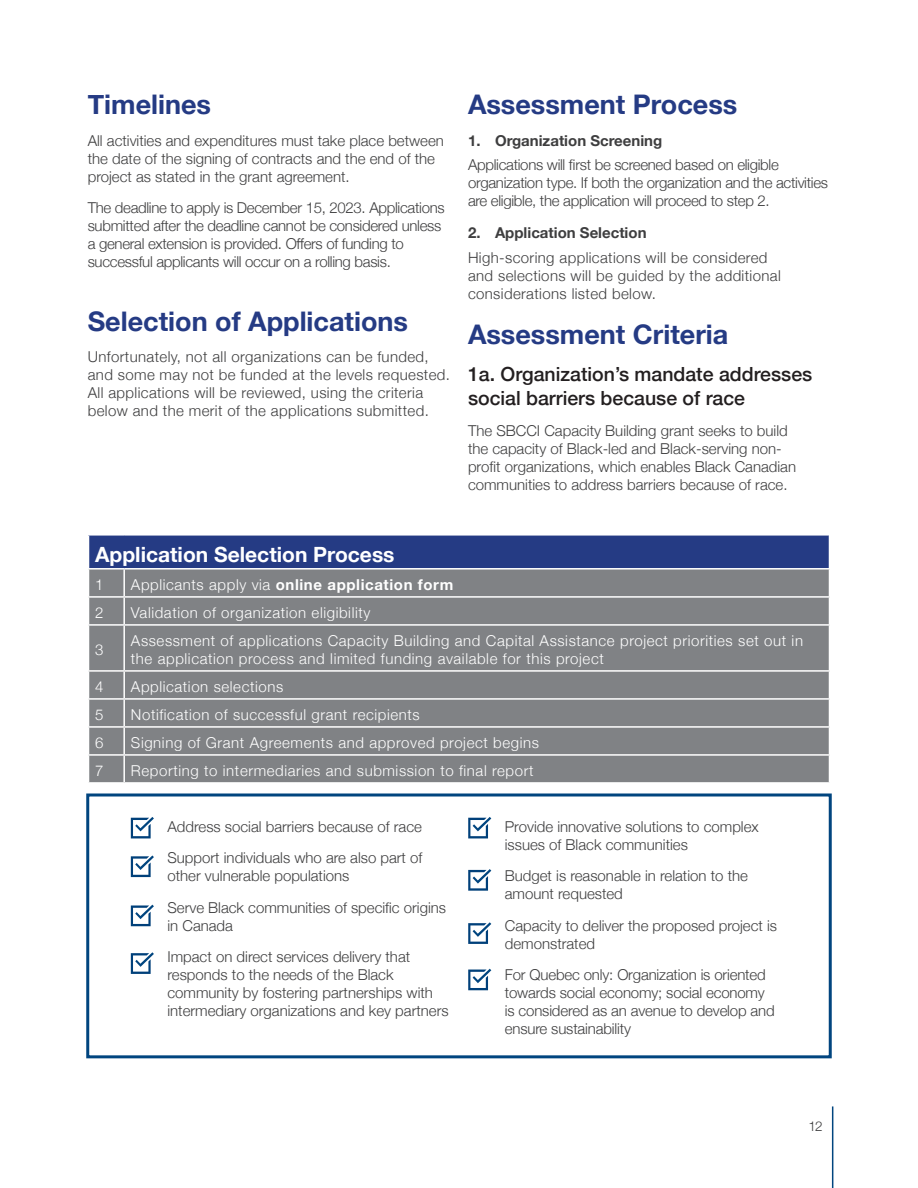
<style>
.page{position:relative;width:918px;height:1188px;background:#fff}
.page>*{position:absolute;margin:0;border:0;box-sizing:border-box;transform-origin:0 0}
.t1{font:700 27px "Helvetica Neue";color:#253b84}
.t2{font:700 21px "Helvetica Neue";color:#fff}
.t3{font:500 19.5px/23.4px "Helvetica Neue";color:#231f20}
.t4{font:300 15px/18px "Helvetica Neue";color:#3e3e3f}
.t5{font:300 15px/18px "Helvetica Neue";letter-spacing:.04em;color:#fff}
.t6{font:300 15px/18px "Helvetica Neue";letter-spacing:-.02em;color:#3e3e3f}
.t7{font:300 15px/18px "Helvetica Neue";letter-spacing:.025em;color:#3e3e3f}
.t8{font:700 15px "Helvetica Neue";color:#3e3e3f}
.t9{font:700 15px "Helvetica Neue";letter-spacing:.04em;color:#fff}
.t10{font:300 13.5px "Helvetica Neue";color:#3e3e3f}
.s1{font-weight:300}
</style>
<div class="page">
<hr style="left:832px;top:1106px;width:1px;height:82px;background:#01457f">
<div style="left:88px;top:535px;width:742px;height:34px;background:#253b84"></div>
<div style="left:89px;top:570px;width:740px;height:212px;background:#808285"></div>
<hr style="left:123px;top:570px;width:2px;height:26px;background:#fff">
<hr style="left:88px;top:596px;width:36px;height:2px;background:#fff">
<hr style="left:124px;top:596px;width:706px;height:2px;background:#fff">
<hr style="left:123px;top:598px;width:2px;height:26px;background:#fff">
<hr style="left:88px;top:624px;width:36px;height:2px;background:#fff">
<hr style="left:124px;top:624px;width:706px;height:2px;background:#fff">
<hr style="left:123px;top:626px;width:2px;height:44px;background:#fff">
<hr style="left:88px;top:670px;width:36px;height:2px;background:#fff">
<hr style="left:124px;top:670px;width:706px;height:2px;background:#fff">
<hr style="left:123px;top:672px;width:2px;height:26px;background:#fff">
<hr style="left:88px;top:698px;width:36px;height:2px;background:#fff">
<hr style="left:124px;top:698px;width:706px;height:2px;background:#fff">
<hr style="left:123px;top:700px;width:2px;height:26px;background:#fff">
<hr style="left:88px;top:726px;width:36px;height:2px;background:#fff">
<hr style="left:124px;top:726px;width:706px;height:2px;background:#fff">
<hr style="left:123px;top:728px;width:2px;height:26px;background:#fff">
<hr style="left:88px;top:754px;width:36px;height:2px;background:#fff">
<hr style="left:124px;top:754px;width:706px;height:2px;background:#fff">
<hr style="left:123px;top:756px;width:2px;height:26px;background:#fff">
<hr style="left:88px;top:534px;width:36px;height:2px;background:#fff">
<hr style="left:88px;top:536px;width:1px;height:32px;background:#fff">
<hr style="left:124px;top:534px;width:706px;height:2px;background:#fff">
<hr style="left:829px;top:536px;width:1px;height:32px;background:#fff">
<hr style="left:88px;top:568px;width:36px;height:2px;background:#fff">
<hr style="left:124px;top:568px;width:706px;height:2px;background:#fff">
<div style="left:86px;top:794px;width:746px;height:264px;border:3px solid #01457f"></div>
<svg style="left:131px;top:817px;width:23px;height:21px"></svg>
<svg style="left:468px;top:817px;width:23px;height:21px"></svg>
<svg style="left:131px;top:855px;width:23px;height:22px"></svg>
<svg style="left:131px;top:905px;width:23px;height:21px"></svg>
<svg style="left:131px;top:952px;width:23px;height:22px"></svg>
<svg style="left:468px;top:869px;width:23px;height:22px"></svg>
<svg style="left:468px;top:922px;width:23px;height:22px"></svg>
<svg style="left:468px;top:969px;width:23px;height:21px"></svg>
<h2 class="t1" style="left:88px;top:83px;width:125px">Timelines</h2>
<p class="t4" style="left:88px;top:130px;width:358px">All activities and expenditures must take place between the date of the signing of contracts and the end of the project as stated in the grant agreement.</p>
<p class="t6" style="left:88px;top:198px;width:358px">The deadline to apply is December 15, 2023. Applications submitted after the deadline cannot be considered unless a general extension is provided. Offers of funding to successful applicants will occur on a rolling basis.</p>
<h2 class="t1" style="left:88px;top:300px;width:322px">Selection of Applications</h2>
<p class="t7" style="left:88px;top:347px;width:364px">Unfortunately, not all organizations can be funded, and some may not be funded at the levels requested.<br>All applications will be reviewed, using the criteria below and the merit of the applications submitted.</p>
<h2 class="t1" style="left:468px;top:83px;width:271px">Assessment Process</h2>
<p class="t8" style="left:468px;top:128px;width:196px">1. Organization Screening</p>
<p class="t6" style="left:468px;top:155px;width:362px">Applications will first be screened based on eligible organization type. If both the organization and the activities are eligible, the application will proceed to step 2.</p>
<p class="t8" style="left:468px;top:221px;width:180px">2. Application Selection</p>
<p class="t7" style="left:468px;top:247px;width:314px">High-scoring applications will be considered and selections will be guided by the additional considerations listed below.</p>
<h2 class="t1" style="left:468px;top:314px;width:262px">Assessment Criteria</h2>
<h3 class="t3" style="left:468px;top:361px;width:346px">1a. Organization’s mandate addresses social barriers because of race</h3>
<p class="t4" style="left:468px;top:421px;width:330px">The SBCCI Capacity Building grant seeks to build the capacity of Black-led and Black-serving non&shy;profit organizations, which enables Black Canadian communities to address barriers because of race.</p>
<h2 class="t2" style="left:95px;top:538px;width:301px">Application Selection Process</h2>
<p class="t5" style="left:95px;top:575px;width:10px">1</p>
<p class="t9" style="left:131px;top:573px;width:324px"><span class="s1">Applicants apply via</span> online application form</p>
<p class="t5" style="left:95px;top:603px;width:10px">2</p>
<p class="t5" style="left:131px;top:603px;width:241px">Validation of organization eligibility</p>
<p class="t5" style="left:95px;top:640px;width:10px">3</p>
<p class="t5" style="left:131px;top:631px;width:674px">Assessment of applications Capacity Building and Capital Assistance project priorities set out in the application process and limited funding available for this project</p>
<p class="t5" style="left:95px;top:677px;width:10px">4</p>
<p class="t5" style="left:131px;top:677px;width:154px">Application selections</p>
<p class="t5" style="left:95px;top:705px;width:10px">5</p>
<p class="t5" style="left:131px;top:705px;width:290px">Notification of successful grant recipients</p>
<p class="t5" style="left:95px;top:733px;width:10px">6</p>
<p class="t5" style="left:131px;top:733px;width:410px">Signing of Grant Agreements and approved project begins</p>
<p class="t5" style="left:95px;top:761px;width:10px">7</p>
<p class="t5" style="left:131px;top:761px;width:404px">Reporting to intermediaries and submission to final report</p>
<p class="t4" style="left:167px;top:816px;width:256px">Address social barriers because of race</p>
<p class="t4" style="left:167px;top:848px;width:257px">Support individuals who are also part of other vulnerable populations</p>
<p class="t4" style="left:167px;top:897px;width:280px">Serve Black communities of specific origins in Canada</p>
<p class="t4" style="left:167px;top:947px;width:283px">Impact on direct services delivery that responds to the needs of the Black community by fostering partnerships with intermediary organizations and key partners</p>
<p class="t4" style="left:505px;top:816px;width:255px">Provide innovative solutions to complex issues of Black communities</p>
<p class="t4" style="left:505px;top:866px;width:245px">Budget is reasonable in relation to the amount requested</p>
<p class="t4" style="left:505px;top:915px;width:274px">Capacity to deliver the proposed project is demonstrated</p>
<p class="t4" style="left:505px;top:965px;width:271px">For Quebec only: Organization is oriented towards social economy; social economy is considered as an avenue to develop and ensure sustainability</p>
<p class="t10" style="left:808px;top:1115px;width:16px">12</p>
</div>
